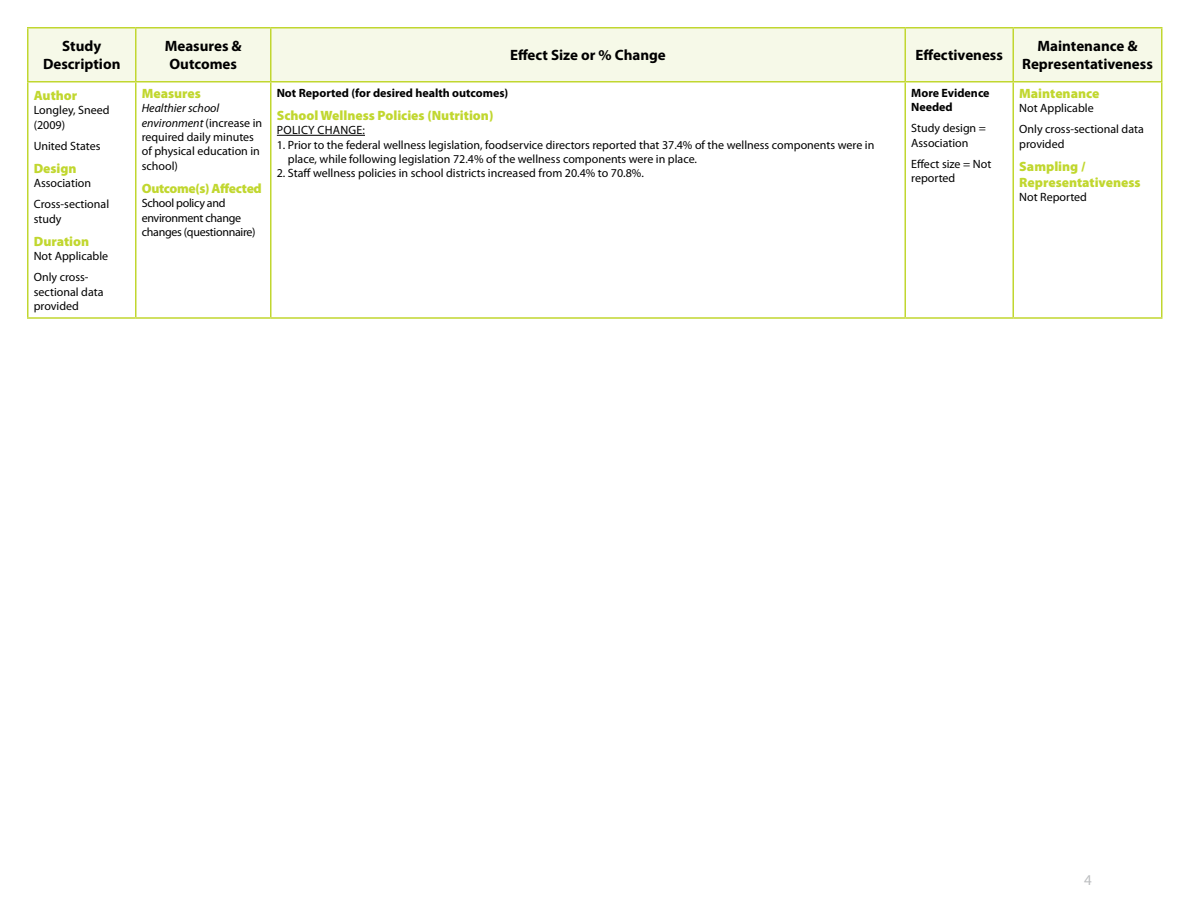
<style>
.page{position:relative;width:1188px;height:918px;background:#fff}
.page>*{position:absolute;margin:0;border:0;box-sizing:border-box;transform-origin:0 0}
.t1{font:700 15px/18px "Myriad Pro";color:#000;text-align:center}
.t2{font:15px "Myriad Pro";color:#bcbec0}
.t3{font:900 13.5px/16.2px "Myriad Pro";color:#c1d72f}
.t4{font:900 13.5px "Myriad Pro";letter-spacing:-.025em;color:#c1d72f}
.t5{font:12px/14.4px "Myriad Pro";color:#000}
.t6{font:700 12px/14.4px "Myriad Pro";color:#000}
.t7{font:12px/14.4px "Myriad Pro";letter-spacing:-.025em;color:#000}
.s1{font-style:italic}
</style>
<div class="page">
<div style="left:28px;top:28px;width:1133px;height:53px;background:#f6f9e8"></div>
<svg style="left:28px;top:82px;width:1133px;height:235px"></svg>
<hr style="left:27px;top:28px;width:1px;height:53px;background:#c1d72f">
<hr style="left:27px;top:27px;width:109px;height:1px;background:#c1d72f">
<hr style="left:135px;top:28px;width:1px;height:53px;background:#c1d72f">
<hr style="left:136px;top:27px;width:135px;height:1px;background:#c1d72f">
<hr style="left:270px;top:28px;width:2px;height:53px;background:#c1d72f">
<hr style="left:271px;top:27px;width:634px;height:1px;background:#c1d72f">
<hr style="left:904px;top:28px;width:2px;height:53px;background:#c1d72f">
<hr style="left:905px;top:27px;width:108px;height:1px;background:#c1d72f">
<hr style="left:1012px;top:28px;width:2px;height:53px;background:#c1d72f">
<hr style="left:1013px;top:27px;width:149px;height:1px;background:#c1d72f">
<hr style="left:1161px;top:28px;width:1px;height:53px;background:#c1d72f">
<hr style="left:27px;top:82px;width:1px;height:235px;background:#c1d72f">
<hr style="left:27px;top:81px;width:109px;height:1px;background:#c1d72f">
<hr style="left:135px;top:82px;width:1px;height:235px;background:#c1d72f">
<hr style="left:136px;top:81px;width:135px;height:1px;background:#c1d72f">
<hr style="left:270px;top:82px;width:2px;height:235px;background:#c1d72f">
<hr style="left:271px;top:81px;width:634px;height:1px;background:#c1d72f">
<hr style="left:904px;top:82px;width:2px;height:235px;background:#c1d72f">
<hr style="left:905px;top:81px;width:108px;height:1px;background:#c1d72f">
<hr style="left:1012px;top:82px;width:2px;height:235px;background:#c1d72f">
<hr style="left:1013px;top:81px;width:149px;height:1px;background:#c1d72f">
<hr style="left:1161px;top:82px;width:1px;height:235px;background:#c1d72f">
<hr style="left:27px;top:317px;width:109px;height:2px;background:#c1d72f">
<hr style="left:136px;top:317px;width:135px;height:2px;background:#c1d72f">
<hr style="left:271px;top:317px;width:634px;height:2px;background:#c1d72f">
<hr style="left:905px;top:317px;width:108px;height:2px;background:#c1d72f">
<hr style="left:1013px;top:317px;width:149px;height:2px;background:#c1d72f">
<hr style="left:277px;top:135px;width:88px;height:1px;background:#000">
<p class="t1" style="left:43px;top:37px;width:79px">Study<br>Description</p>
<p class="t1" style="left:165px;top:37px;width:79px">Measures &amp;<br>Outcomes</p>
<p class="t1" style="left:510px;top:46px;width:157px">Effect Size or % Change</p>
<p class="t1" style="left:916px;top:46px;width:89px">Effectiveness</p>
<p class="t1" style="left:1022px;top:37px;width:132px">Maintenance &amp;<br>Representativeness</p>
<p class="t3" style="left:34px;top:87px;width:45px">Author</p>
<p class="t5" style="left:34px;top:103px;width:77px">Longley, Sneed (2009)</p>
<p class="t5" style="left:34px;top:138px;width:68px">United States</p>
<p class="t3" style="left:34px;top:160px;width:44px">Design</p>
<p class="t5" style="left:34px;top:172px;width:77px;line-height:21.1px">Association<br>Cross-sectional</p>
<p class="t5" style="left:34px;top:211px;width:29px">study</p>
<p class="t3" style="left:34px;top:232px;width:57px">Duration</p>
<p class="t5" style="left:34px;top:245px;width:76px;line-height:21.1px">Not Applicable<br>Only cross-</p>
<p class="t5" style="left:34px;top:284px;width:71px">sectional data provided</p>
<p class="t6" style="left:277px;top:85px;width:233px">Not Reported (for desired health outcomes)</p>
<p class="t3" style="left:277px;top:107px;width:218px">School Wellness Policies (Nutrition)</p>
<p class="t5" style="left:277px;top:123px;width:72px">Policy change</p>
<p class="t5" style="left:363px;top:123px;width:4px">:</p>
<p class="t5" style="left:288px;top:137px;width:588px;text-indent:-11px">1. Prior to the federal wellness legislation, foodservice directors reported that 37.4% of the wellness components were in place, while following legislation 72.4% of the wellness components were in place.</p>
<p class="t5" style="left:277px;top:166px;width:369px">2. Staff wellness policies in school districts increased from 20.4% to 70.8%.</p>
<p class="t6" style="left:911px;top:85px;width:80px">More Evidence<br>Needed</p>
<p class="t5" style="left:911px;top:121px;width:76px">Study design =<br>Association</p>
<p class="t5" style="left:911px;top:156px;width:82px">Effect size = Not reported</p>
<p class="t3" style="left:1019px;top:85px;width:82px">Maintenance</p>
<p class="t5" style="left:1019px;top:97px;width:126px;line-height:21.1px">Not Applicable<br>Only cross-sectional data</p>
<p class="t5" style="left:1019px;top:136px;width:47px">provided</p>
<p class="t3" style="left:1019px;top:158px;width:123px">Sampling /<br>Representativeness</p>
<p class="t5" style="left:1019px;top:190px;width:69px">Not Reported</p>
<p class="t3" style="left:142px;top:85px;width:61px">Measures</p>
<p class="t5" style="left:142px;top:101px;width:122px"><span class="s1">Healthier school environment</span> (increase in required daily minutes of physical education in school)</p>
<p class="t4" style="left:142px;top:179px;width:122px">Outcome(s) Affected</p>
<p class="t7" style="left:142px;top:196px;width:115px">School policy and environment change changes (questionnaire)</p>
<p class="t2" style="left:1084px;top:871px;width:9px">4</p>
</div>
